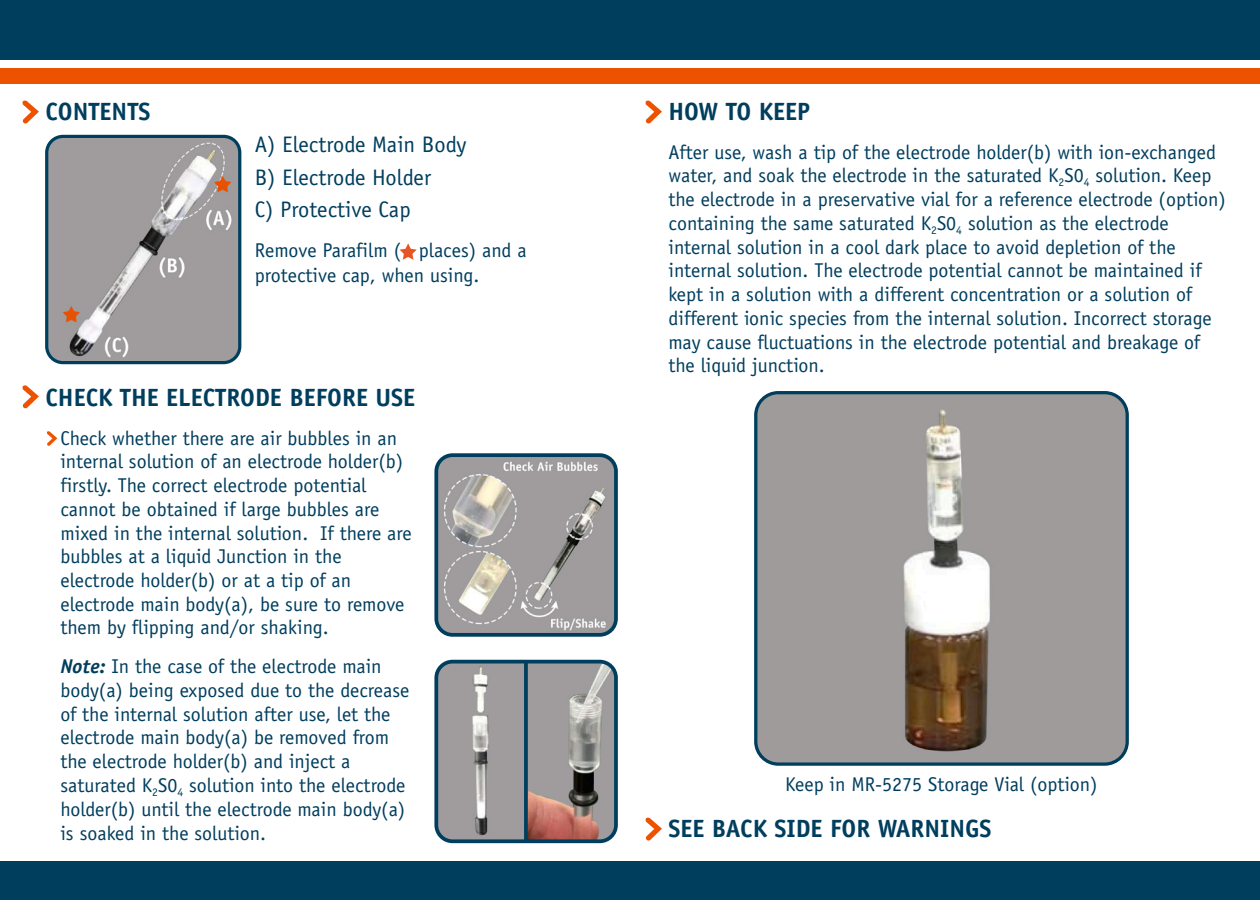
<style>
.page{position:relative;width:1260px;height:900px;background:#fff}
.page>*{position:absolute;margin:0;border:0;box-sizing:border-box;transform-origin:0 0}
.t1{font:700 25px "Officina Sans";color:#003e5e}
.t2{font:22.5px/32.5px "Officina Sans";color:#003e5e}
.t3{font:20px/23.8px "Officina Sans";color:#003e5e}
.s1{font-weight:700;font-style:italic}
</style>
<div class="page">
<div style="left:0;top:0;width:1260px;height:60px;background:#003e5e"></div>
<div style="left:0;top:68px;width:1260px;height:15px;background:#ed5200"></div>
<div style="left:0;top:862px;width:1260px;height:38px;background:#003e5e"></div>
<svg style="left:22px;top:100px;width:17px;height:24px"></svg>
<svg style="left:22px;top:385px;width:17px;height:24px"></svg>
<img style="left:49px;top:137px;width:190px;height:225px">
<div style="left:45px;top:135px;width:196px;height:229px;border:3px solid #003e5e;border-radius:16px"></div>
<img style="left:439px;top:458px;width:174px;height:174px">
<img style="left:439px;top:665px;width:174px;height:173px">
<svg style="left:47px;top:431px;width:10px;height:15px"></svg>
<div style="left:434px;top:453px;width:184px;height:184px;border:4px solid #003e5e;border-radius:16px"></div>
<div style="left:434px;top:660px;width:184px;height:183px;border:4px solid #003e5e;border-radius:16px"></div>
<svg style="left:645px;top:100px;width:17px;height:24px"></svg>
<svg style="left:645px;top:817px;width:17px;height:24px"></svg>
<img style="left:758px;top:395px;width:367px;height:367px">
<div style="left:754px;top:391px;width:375px;height:375px;border:3px solid #003e5e;border-radius:22px"></div>
<svg style="left:400px;top:243px;width:17px;height:17px"></svg>
<svg style="left:524px;top:662px;width:4px;height:179px"></svg>
<p class="t1" style="left:45px;top:96px;width:107px">CONTENTS</p>
<p class="t2" style="left:255px;top:128px;width:213px">A) Electrode Main Body<br>B) Electrode Holder<br>C) Protective Cap</p>
<p class="t3" style="left:255px;top:238px;width:273px;line-height:25px">Remove Parafilm ( places) and a protective cap, when using.</p>
<p class="t1" style="left:45px;top:382px;width:371px">CHECK THE ELECTRODE BEFORE USE</p>
<p class="t3" style="left:60px;top:426px;width:353px">Check whether there are air bubbles in an internal solution of an electrode holder(b) firstly. The correct electrode potential cannot be obtained if large bubbles are mixed in the internal solution. If there are bubbles at a liquid Junction in the electrode holder(b) or at a tip of an electrode main body(a), be sure to remove them by flipping and/or shaking.</p>
<p class="t3" style="left:60px;top:655px;width:350px"><span class="s1">Note:</span> In the case of the electrode main body(a) being exposed due to the decrease of the internal solution after use, let the electrode main body(a) be removed from the electrode holder(b) and inject a saturated K<sub>2</sub>S0<sub>4</sub> solution into the electrode holder(b) until the electrode main body(a) is soaked in the solution.</p>
<p class="t1" style="left:668px;top:96px;width:143px">HOW TO KEEP</p>
<p class="t3" style="left:668px;top:140px;width:559px">After use, wash a tip of the electrode holder(b) with ion-exchanged water, and soak the electrode in the saturated K<sub>2</sub>S0<sub>4</sub> solution. Keep the electrode in a preservative vial for a reference electrode (option) containing the same saturated K<sub>2</sub>S0<sub>4</sub> solution as the electrode internal solution in a cool dark place to avoid depletion of the internal solution. The electrode potential cannot be maintained if kept in a solution with a different concentration or a solution of different ionic species from the internal solution. Incorrect storage may cause fluctuations in the electrode potential and breakage of the liquid junction.</p>
<p class="t3" style="left:785px;top:773px;width:314px">Keep in MR-5275 Storage Vial (option)</p>
<p class="t1" style="left:668px;top:813px;width:325px">SEE BACK SIDE FOR WARNINGS</p>
</div>
